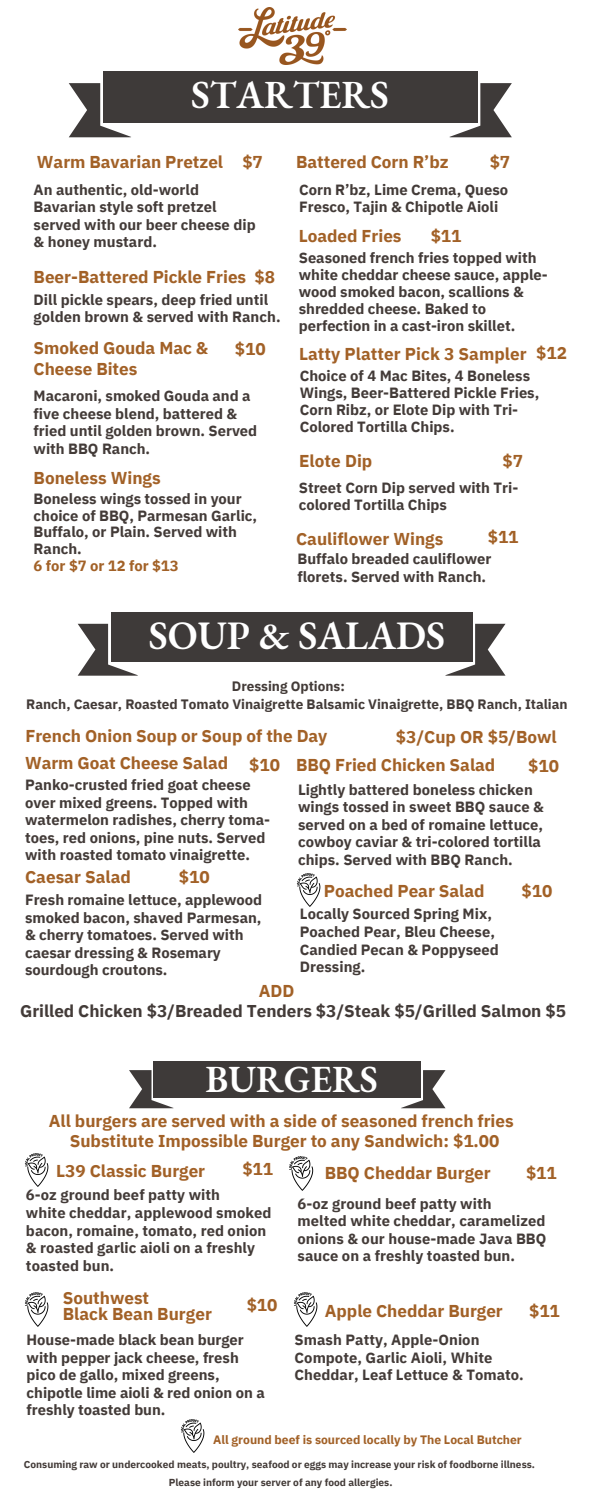
<style>
.page{position:relative;width:594px;height:1512px;background:#fff}
.page>*{position:absolute;margin:0;border:0;box-sizing:border-box;transform-origin:0 0}
.t1{font:600 39.45px "EB Garamond";color:#fff}
.t2{font:600 38.85px "EB Garamond";color:#fff}
.t3{font:600 37.35px "EB Garamond";color:#fff}
.t4{font:700 17.1px/20.4px "IBM Plex Sans";color:#a26127}
.t5{font:700 17.1px "IBM Plex Sans";color:#433b38}
.t6{font:700 14.85px/17.5px "IBM Plex Sans";color:#433b38}
.t7{font:700 13.65px "IBM Plex Sans";color:#433b38}
.t8{font:700 12.15px "IBM Plex Sans";color:#a26127}
.t9{font:700 10.2px "IBM Plex Sans";color:#433b38}
.s1{color:#a26127}
</style>
<div class="page">
<img style="left:238px;top:8px;width:108px;height:56px">
<svg style="left:78px;top:624px;width:60px;height:52px"></svg>
<div style="left:111px;top:612px;width:361px;height:50px;background:#3e3a39"></div>
<svg style="left:445px;top:624px;width:61px;height:52px"></svg>
<img style="left:289px;top:1156px;width:25px;height:35px">
<svg style="left:69px;top:83px;width:62px;height:54px"></svg>
<div style="left:103px;top:71px;width:375px;height:52px;background:#3e3a39"></div>
<svg style="left:449px;top:83px;width:63px;height:54px"></svg>
<svg style="left:129px;top:1070px;width:45px;height:38px"></svg>
<div style="left:154px;top:1062px;width:267px;height:36px;background:#3e3a39"></div>
<svg style="left:401px;top:1070px;width:45px;height:38px"></svg>
<img style="left:24px;top:1153px;width:25px;height:34px">
<img style="left:25px;top:1292px;width:24px;height:35px">
<img style="left:294px;top:1292px;width:24px;height:35px">
<img style="left:180px;top:1419px;width:25px;height:34px">
<img style="left:296px;top:873px;width:25px;height:34px">
<h3 class="t2" style="left:191px;top:69px;width:199px">STARTERS</h3>
<h4 class="t4" style="left:37px;top:152px;width:188px">Warm Bavarian Pretzel</h4>
<h3 class="t4" style="left:242px;top:152px;width:22px">$7</h3>
<h1 class="t6" style="left:34px;top:180px;width:224px">An authentic, old-world<br>Bavarian style soft pretzel served with our beer cheese dip &amp; honey mustard.</h1>
<h3 class="t4" style="left:34px;top:266px;width:214px">Beer-Battered Pickle Fries</h3>
<h3 class="t4" style="left:254px;top:266px;width:22px">$8</h3>
<h3 class="t6" style="left:34px;top:290px;width:248px">Dill pickle spears, deep fried until golden brown &amp; served with Ranch.</h3>
<h3 class="t4" style="left:34px;top:337px;width:176px">Smoked Gouda Mac &amp;<br>Cheese Bites</h3>
<h4 class="t4" style="left:235px;top:338px;width:32px">$10</h4>
<h4 class="t6" style="left:34px;top:387px;width:225px">Macaroni, smoked Gouda and a five cheese blend, battered &amp; fried until golden brown. Served with BBQ Ranch.</h4>
<h3 class="t6" style="left:34px;top:490px;width:225px;line-height:16.8px">Boneless wings tossed in your choice of BBQ, Parmesan Garlic,<br>Buffalo, or Plain. Served with<br>Ranch.<br><span class="s1">6 for $7 or 12 for $13</span></h3>
<h3 class="t4" style="left:34px;top:467px;width:129px">Boneless Wings</h3>
<h3 class="t4" style="left:490px;top:152px;width:22px">$7</h3>
<p class="t4" style="left:296px;top:152px;width:154px">Battered Corn R’bz</p>
<h3 class="t6" style="left:299px;top:181px;width:210px;line-height:16.8px">Corn R’bz, Lime Crema, Queso<br>Fresco, Tajin &amp; Chipotle Aioli</h3>
<h3 class="t4" style="left:299px;top:225px;width:104px">Loaded Fries</h3>
<h4 class="t4" style="left:431px;top:225px;width:32px">$11</h4>
<h3 class="t6" style="left:299px;top:249px;width:251px;line-height:16.8px">Seasoned french fries topped with white cheddar cheese sauce, apple&shy;wood smoked bacon, scallions &amp; shredded cheese. Baked to perfection in a cast-iron skillet.</h3>
<h3 class="t4" style="left:299px;top:343px;width:229px">Latty Platter Pick 3 Sampler</h3>
<h3 class="t4" style="left:536px;top:342px;width:32px">$12</h3>
<h3 class="t6" style="left:300px;top:367px;width:241px;line-height:16.8px">Choice of 4 Mac Bites, 4 Boneless<br>Wings, Beer-Battered Pickle Fries,<br>Corn Ribz, or Elote Dip with Tri-<br>Colored Tortilla Chips.</h3>
<h3 class="t4" style="left:503px;top:450px;width:22px">$7</h3>
<p class="t4" style="left:299px;top:450px;width:75px">Elote Dip</p>
<h3 class="t6" style="left:299px;top:479px;width:221px;line-height:16.8px">Street Corn Dip served with Tri&shy;colored Tortilla Chips</h3>
<h4 class="t4" style="left:296px;top:528px;width:149px">Cauliflower Wings</h4>
<h3 class="t4" style="left:488px;top:527px;width:32px">$11</h3>
<p class="t6" style="left:298px;top:550px;width:195px">Buffalo breaded cauliflower florets. Served with Ranch.</p>
<h1 class="t1" style="left:149px;top:610px;width:298px">SOUP &amp; SALADS</h1>
<h3 class="t7" style="left:232px;top:677px;width:114px">Dressing Options:</h3>
<h3 class="t7" style="left:26px;top:695px;width:543px">Ranch, Caesar, Roasted Tomato Vinaigrette Balsamic Vinaigrette, BBQ Ranch, Italian</h3>
<h3 class="t4" style="left:25px;top:725px;width:304px">French Onion Soup or Soup of the Day</h3>
<h4 class="t4" style="left:396px;top:727px;width:162px">$3/Cup OR $5/Bowl</h4>
<h3 class="t4" style="left:25px;top:752px;width:205px">Warm Goat Cheese Salad</h3>
<h3 class="t4" style="left:249px;top:754px;width:32px">$10</h3>
<h3 class="t4" style="left:528px;top:755px;width:32px">$10</h3>
<h3 class="t4" style="left:296px;top:755px;width:201px">BBQ Fried Chicken Salad</h3>
<h4 class="t6" style="left:25px;top:776px;width:247px">Panko-crusted fried goat cheese over mixed greens. Topped with watermelon radishes, cherry toma&shy;toes, red onions, pine nuts. Served with roasted tomato vinaigrette.</h4>
<h3 class="t4" style="left:25px;top:866px;width:107px">Caesar Salad</h3>
<h4 class="t4" style="left:179px;top:866px;width:32px">$10</h4>
<h3 class="t6" style="left:25px;top:891px;width:239px">Fresh romaine lettuce, applewood smoked bacon, shaved Parmesan, &amp; cherry tomatoes. Served with caesar dressing &amp; Rosemary sourdough croutons.</h3>
<p class="t6" style="left:298px;top:780px;width:247px">Lightly battered boneless chicken wings tossed in sweet BBQ sauce &amp; served on a bed of romaine lettuce, cowboy caviar &amp; tri-colored tortilla chips. Served with BBQ Ranch.</p>
<h3 class="t4" style="left:324px;top:880px;width:162px">Poached Pear Salad</h3>
<h4 class="t4" style="left:522px;top:880px;width:32px">$10</h4>
<h4 class="t6" style="left:300px;top:905px;width:201px">Locally Sourced Spring Mix,<br>Poached Pear, Bleu Cheese,<br>Candied Pecan &amp; Poppyseed<br>Dressing.</h4>
<h4 class="t4" style="left:259px;top:980px;width:37px">ADD</h4>
<h3 class="t5" style="left:20px;top:1000px;width:547px">Grilled Chicken $3/Breaded Tenders $3/Steak $5/Grilled Salmon $5</h3>
<p class="t3" style="left:206px;top:1054px;width:174px">BURGERS</p>
<h4 class="t4" style="left:49px;top:1111px;width:466px">All burgers are served with a side of seasoned french fries</h4>
<p class="t4" style="left:70px;top:1131px;width:431px">Substitute Impossible Burger to any Sandwich: $1.00</p>
<h3 class="t4" style="left:56px;top:1161px;width:150px">L39 Classic Burger</h3>
<h4 class="t4" style="left:242px;top:1158px;width:32px">$11</h4>
<h4 class="t4" style="left:325px;top:1162px;width:167px">BBQ Cheddar Burger</h4>
<h3 class="t4" style="left:526px;top:1162px;width:32px">$11</h3>
<h3 class="t6" style="left:26px;top:1186px;width:247px">6-oz ground beef patty with<br>white cheddar, applewood smoked bacon, romaine, tomato, red onion &amp; roasted garlic aioli on a freshly toasted bun.</h3>
<h3 class="t4" style="left:63px;top:1289px;width:151px;line-height:16.4px">Southwest<br>Black Bean Burger</h3>
<p class="t4" style="left:247px;top:1294px;width:32px">$10</p>
<h3 class="t6" style="left:27px;top:1331px;width:240px">House-made black bean burger with pepper jack cheese, fresh pico de gallo, mixed greens, chipotle lime aioli &amp; red onion on a freshly toasted bun.</h3>
<h4 class="t6" style="left:298px;top:1194px;width:250px">6-oz ground beef patty with<br>melted white cheddar, caramelized onions &amp; our house-made Java BBQ sauce on a freshly toasted bun.</h4>
<h3 class="t4" style="left:529px;top:1300px;width:32px">$11</h3>
<p class="t4" style="left:325px;top:1300px;width:180px">Apple Cheddar Burger</p>
<h3 class="t6" style="left:295px;top:1331px;width:231px">Smash Patty, Apple-Onion<br>Compote, Garlic Aioli, White<br>Cheddar, Leaf Lettuce &amp; Tomato.</h3>
<h4 class="t8" style="left:213px;top:1431px;width:310px">All ground beef is sourced locally by The Local Butcher</h4>
<h4 class="t9" style="left:24px;top:1458px;width:513px">Consuming raw or undercooked meats, poultry, seafood or eggs may increase your risk of foodborne illness.</h4>
<h4 class="t9" style="left:169px;top:1475px;width:225px">Please inform your server of any food allergies.</h4>
</div>
